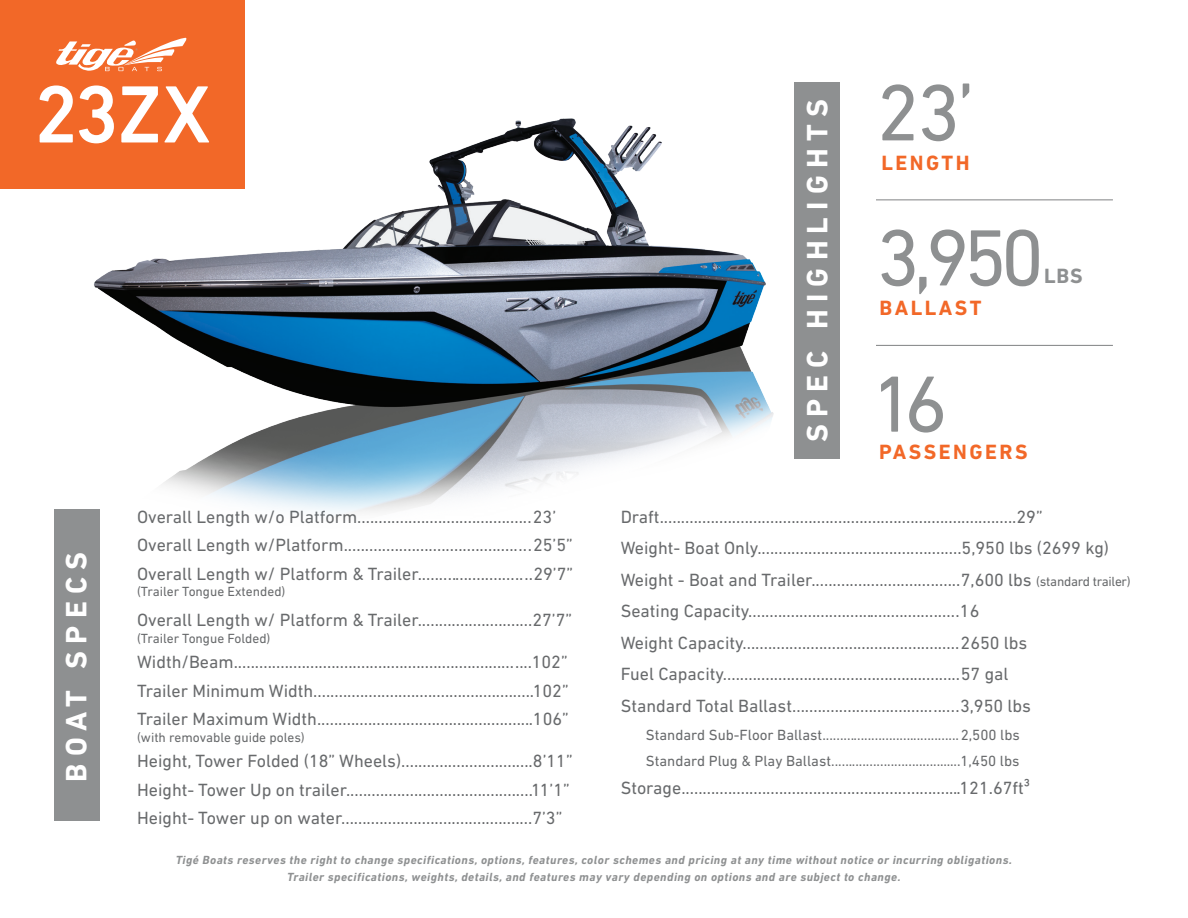
<style>
.page{position:relative;width:1188px;height:918px;background:#fff}
.page>*{position:absolute;margin:0;border:0;box-sizing:border-box;transform-origin:0 0}
.t1{font:500 82.5px "DIN Next LT Pro";color:#fff}
.t2{font:81px "DIN Next LT Pro";letter-spacing:-.08em;color:#8e9091}
.t3{font:700 30px "DIN Next LT Pro";letter-spacing:.24em;color:#fff}
.t4{font:700 21px "DIN Next LT Pro";letter-spacing:.12em;color:#f26828}
.t5{font:700 21px "DIN Next LT Pro";color:#8e9091}
.t6{font:18px/28.5px "DIN Next LT Pro";color:#686a6c}
.t7{font:15px/25.5px "DIN Next LT Pro";color:#686a6c}
.t8{font:13.5px "DIN Next LT Pro";color:#686a6c}
.t9{font:italic 700 12px/17.4px "DIN Next LT Pro";letter-spacing:.04em;color:#8e9091;text-align:center}
.s1{font-size:13.5px}
</style>
<div class="page">
<div style="left:794px;top:82px;width:46px;height:377px;background:#8e9091"></div>
<div style="left:54px;top:509px;width:46px;height:312px;background:#8e9091"></div>
<hr style="left:876px;top:345px;width:237px;height:1px;background:#8e9091">
<hr style="left:876px;top:199px;width:237px;height:1px;background:#8e9091">
<img style="left:94px;top:54px;width:680px;height:458px">
<div style="left:0;top:0;width:244px;height:189px;background:#f26828"></div>
<svg style="left:56px;top:37px;width:131px;height:34px"></svg>
<h1 class="t1" style="left:34px;top:67px;width:178px">23ZX</h1>
<h3 class="t3" style="left:59px;top:782px;width:231px;rotate:-90deg">BOAT SPECS</h3>
<p class="t6" style="left:137px;top:502px;width:438px">Overall Length w/o Platform......................................... 23’<br>Overall Length w/Platform............................................25’5”<br>Overall Length w/ Platform &amp; Trailer........................... 29’7”</p>
<p class="t8" style="left:137px;top:584px;width:150px">(Trailer Tongue Extended)</p>
<p class="t6" style="left:137px;top:606px;width:437px">Overall Length w/ Platform &amp; Trailer...........................27’7”</p>
<p class="t8" style="left:137px;top:630px;width:135px">(Trailer Tongue Folded)</p>
<p class="t6" style="left:137px;top:648px;width:433px;text-align:justify">Width/Beam......................................................................102” Trailer Minimum Width....................................................102” Trailer Maximum Width...................................................106”</p>
<p class="t8" style="left:137px;top:729px;width:169px">(with removable guide poles)</p>
<p class="t6" style="left:137px;top:747px;width:437px">Height, Tower Folded (18” Wheels)...............................8’11”<br>Height- Tower Up on trailer............................................11’1”<br>Height- Tower up on water.............................................7’3”</p>
<h3 class="t3" style="left:800px;top:442px;width:344px;rotate:-90deg">SPEC HIGHLIGHTS</h3>
<h2 class="t2" style="left:957px;top:64px;width:19px">’</h2>
<h2 class="t2" style="left:876px;top:66px;width:86px">23</h2>
<p class="t4" style="left:881px;top:151px;width:90px">LENGTH</p>
<h2 class="t2" style="left:876px;top:211px;width:170px">3,950</h2>
<p class="t4" style="left:880px;top:295px;width:103px">BALLAST</p>
<p class="t5" style="left:1044px;top:264px;width:40px">LBS</p>
<h2 class="t2" style="left:872px;top:357px;width:78px">16</h2>
<p class="t4" style="left:879px;top:439px;width:150px">PASSENGERS</p>
<p class="t6" style="left:621px;top:501px;width:512px;line-height:31.5px">Draft....................................................................................29”<br>Weight- Boat Only................................................5,950 lbs (2699 kg)<br>Weight - Boat and Trailer...................................7,600 lbs <span class="s1">(standard trailer)<br></span>Seating Capacity..................................................16<br>Weight Capacity...................................................2650 lbs<br>Fuel Capacity........................................................57 gal<br>Standard Total Ballast.......................................3,950 lbs</p>
<p class="t7" style="left:646px;top:722px;width:375px">Standard Sub-Floor Ballast....................................... 2,500 lbs<br>Standard Plug &amp; Play Ballast.....................................1,450 lbs</p>
<p class="t6" style="left:621px;top:774px;width:411px">Storage..................................................................121.67ft³</p>
<p class="t9" style="left:176px;top:851px;width:838px">Tigé Boats reserves the right to change specifications, options, features, color schemes and pricing at any time without notice or incurring obligations.<br>Trailer specifications, weights, details, and features may vary depending on options and are subject to change.</p>
</div>
